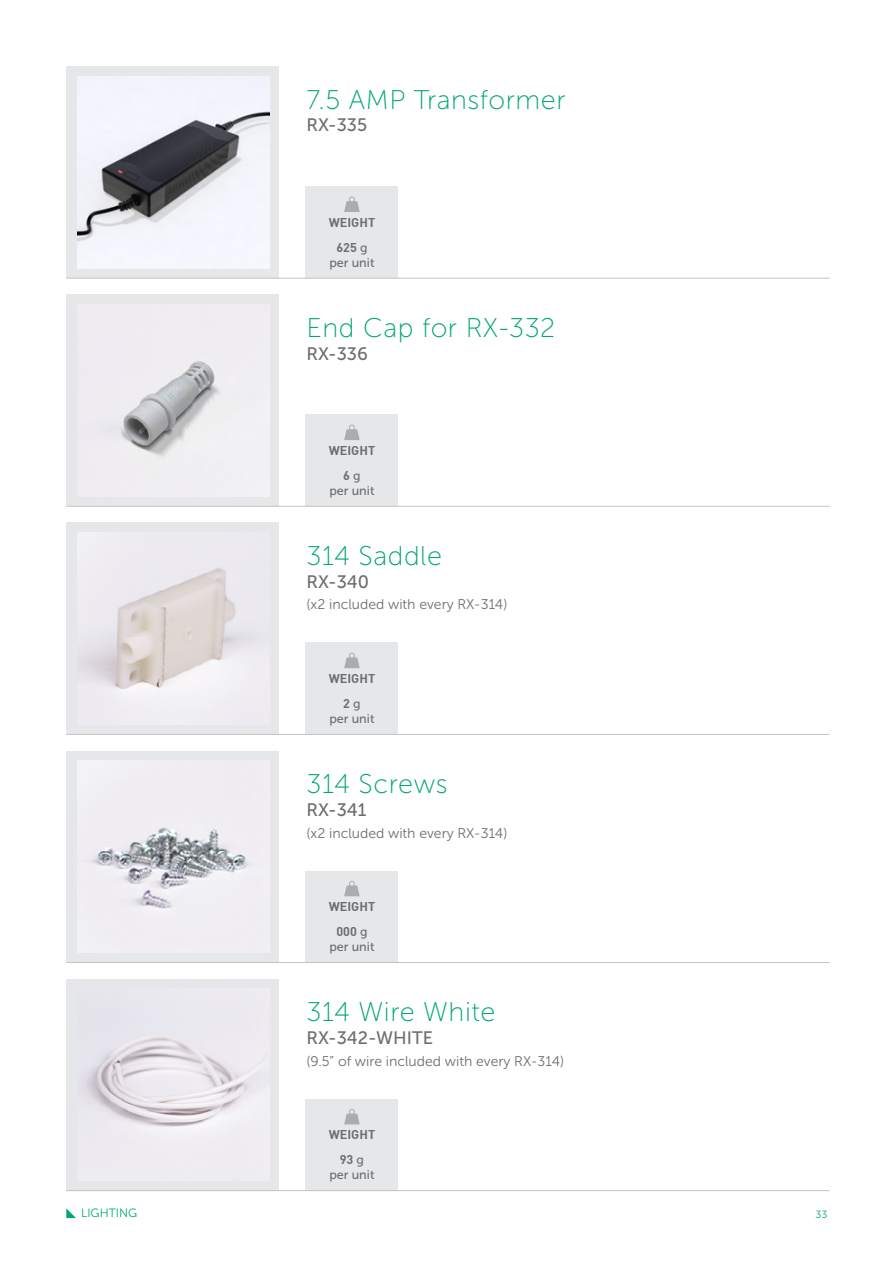
<style>
.page{position:relative;width:892px;height:1263px;background:#fff}
.page>*{position:absolute;margin:0;border:0;box-sizing:border-box;transform-origin:0 0}
.t1{font:27px "Museo Sans 100";letter-spacing:.02em;color:#00a76f}
.t2{font:18px "Museo Sans 500";color:#6d6e71}
.t3{font:13.95px "Museo Sans 300";color:#6d6e71}
.t4{font:12.6px "DIN Bold";color:#6d6e71}
.t5{font:12.6px "Museo Sans 500";color:#6d6e71}
.t6{font:12px "Museo Sans 300";color:#00a76f}
.t7{font:10.5px "Museo Sans 300";color:#00a76f}
.s1{font-family:"Museo Sans 500"}
</style>
<div class="page">
<svg style="left:66px;top:1208px;width:10px;height:10px"></svg>
<div style="left:66px;top:66px;width:212px;height:212px;background:#e6e7e8"></div>
<img style="left:77px;top:76px;width:192px;height:192px">
<div style="left:306px;top:186px;width:92px;height:92px;background:#e6e7e8"></div>
<svg style="left:344px;top:196px;width:15px;height:16px"></svg>
<hr style="left:66px;top:278px;width:763px;height:1px;background:#c2c4c6">
<div style="left:66px;top:294px;width:212px;height:212px;background:#e6e7e8"></div>
<img style="left:87px;top:314px;width:182px;height:182px">
<div style="left:66px;top:522px;width:212px;height:212px;background:#e6e7e8"></div>
<img style="left:77px;top:533px;width:184px;height:191px">
<div style="left:66px;top:751px;width:212px;height:211px;background:#e6e7e8"></div>
<img style="left:77px;top:761px;width:192px;height:191px">
<div style="left:66px;top:979px;width:212px;height:212px;background:#e6e7e8"></div>
<img style="left:83px;top:1038px;width:186px;height:116px">
<div style="left:306px;top:414px;width:92px;height:92px;background:#e6e7e8"></div>
<svg style="left:344px;top:425px;width:15px;height:15px"></svg>
<div style="left:306px;top:642px;width:92px;height:92px;background:#e6e7e8"></div>
<svg style="left:344px;top:653px;width:15px;height:15px"></svg>
<div style="left:306px;top:870px;width:92px;height:92px;background:#e6e7e8"></div>
<svg style="left:344px;top:881px;width:15px;height:15px"></svg>
<div style="left:306px;top:1099px;width:92px;height:92px;background:#e6e7e8"></div>
<svg style="left:344px;top:1109px;width:15px;height:15px"></svg>
<hr style="left:66px;top:506px;width:763px;height:1px;background:#c2c4c6">
<hr style="left:66px;top:734px;width:763px;height:1px;background:#c2c4c6">
<hr style="left:66px;top:962px;width:763px;height:1px;background:#c2c4c6">
<hr style="left:66px;top:1190px;width:763px;height:1px;background:#c2c4c6">
<p class="t6" style="left:81px;top:1207px;width:58px">LIGHTING</p>
<h1 class="t1" style="left:306px;top:85px;width:260px">7.5 AMP Transformer</h1>
<p class="t2" style="left:306px;top:115px;width:62px">RX-335</p>
<p class="t4" style="left:328px;top:214px;width:48px">WEIGHT</p>
<p class="t4" style="left:336px;top:239px;width:33px">625 <span class="s1">g</span></p>
<p class="t5" style="left:329px;top:256px;width:47px">per unit</p>
<h1 class="t1" style="left:306px;top:313px;width:250px">End Cap for RX-332</h1>
<p class="t2" style="left:306px;top:343px;width:63px">RX-336</p>
<p class="t4" style="left:328px;top:442px;width:48px">WEIGHT</p>
<p class="t4" style="left:343px;top:467px;width:19px">6 <span class="s1">g</span></p>
<p class="t5" style="left:329px;top:484px;width:47px">per unit</p>
<h1 class="t1" style="left:306px;top:542px;width:137px">314 Saddle</h1>
<p class="t2" style="left:306px;top:572px;width:64px">RX-340</p>
<p class="t3" style="left:306px;top:597px;width:202px">(x2 included with every RX-314)</p>
<p class="t4" style="left:328px;top:670px;width:48px">WEIGHT</p>
<p class="t4" style="left:343px;top:695px;width:19px">2 <span class="s1">g</span></p>
<p class="t5" style="left:329px;top:712px;width:47px">per unit</p>
<h1 class="t1" style="left:306px;top:770px;width:142px">314 Screws</h1>
<p class="t2" style="left:306px;top:800px;width:62px">RX-341</p>
<p class="t3" style="left:306px;top:825px;width:202px">(x2 included with every RX-314)</p>
<p class="t4" style="left:328px;top:898px;width:48px">WEIGHT</p>
<p class="t4" style="left:336px;top:923px;width:33px">000 <span class="s1">g</span></p>
<p class="t5" style="left:329px;top:940px;width:47px">per unit</p>
<h1 class="t1" style="left:306px;top:998px;width:190px">314 Wire White</h1>
<p class="t2" style="left:306px;top:1028px;width:128px">RX-342-WHITE</p>
<p class="t3" style="left:306px;top:1053px;width:259px">(9.5” of wire included with every RX-314)</p>
<p class="t4" style="left:328px;top:1126px;width:48px">WEIGHT</p>
<p class="t4" style="left:339px;top:1151px;width:26px">93 <span class="s1">g</span></p>
<p class="t5" style="left:329px;top:1168px;width:47px">per unit</p>
<p class="t7" style="left:815px;top:1208px;width:13px">33</p>
</div>
